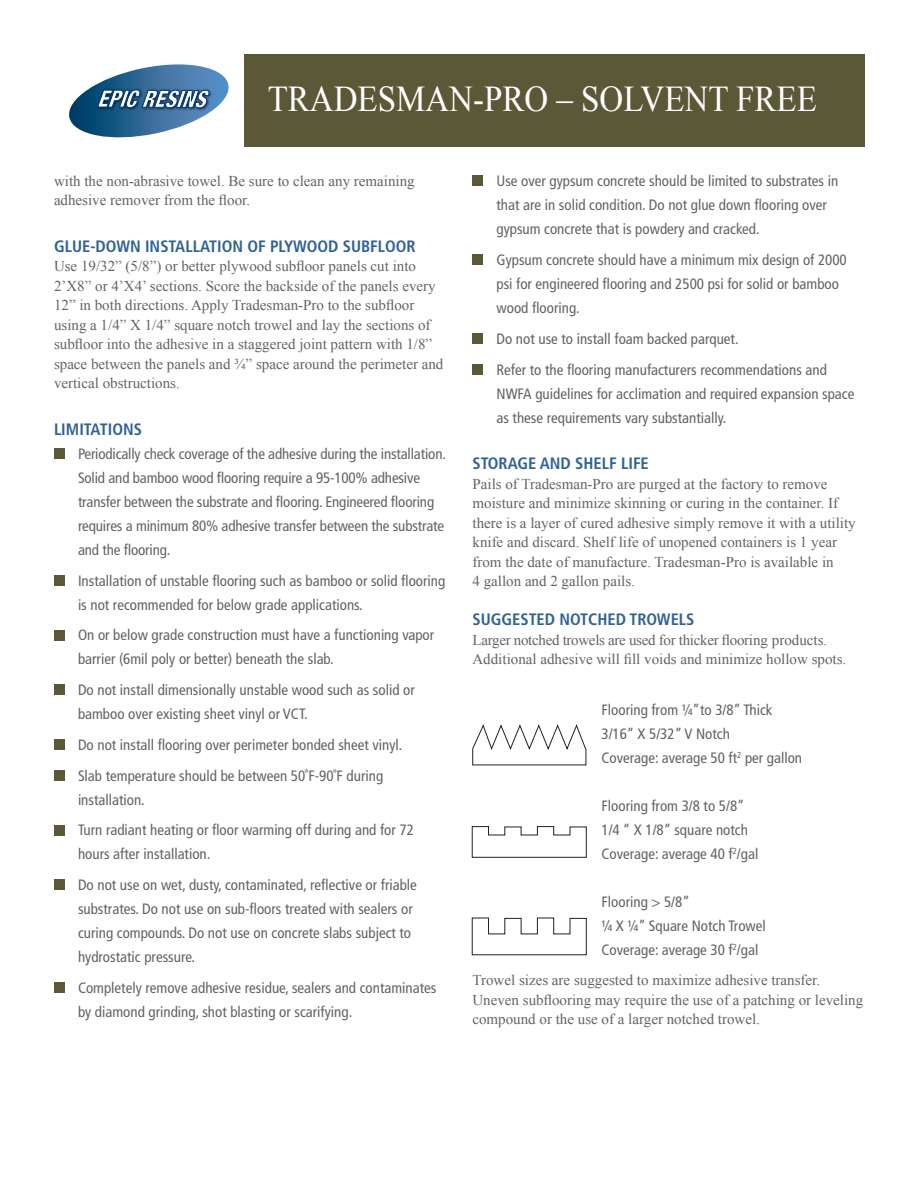
<style>
.page{position:relative;width:918px;height:1188px;background:#fff}
.page>*{position:absolute;margin:0;border:0;box-sizing:border-box;transform-origin:0 0}
.t1{font:36.3px "Times New Roman";color:#fff;scale:.91 1}
.t2{font:700 condensed 16.5px "Frutiger";color:#306295}
.t3{font:condensed 15px/24px "Frutiger";color:#636366}
.t4{font:15px/19.5px "Times New Roman";color:#636366}
</style>
<div class="page">
<div style="left:54px;top:448px;width:11px;height:11px;background:#5a5836"></div>
<div style="left:54px;top:575px;width:11px;height:11px;background:#5a5836"></div>
<div style="left:54px;top:630px;width:11px;height:10px;background:#5a5836"></div>
<div style="left:54px;top:684px;width:11px;height:11px;background:#5a5836"></div>
<div style="left:54px;top:739px;width:11px;height:11px;background:#5a5836"></div>
<div style="left:54px;top:770px;width:11px;height:11px;background:#5a5836"></div>
<div style="left:54px;top:825px;width:11px;height:10px;background:#5a5836"></div>
<div style="left:54px;top:879px;width:11px;height:11px;background:#5a5836"></div>
<div style="left:54px;top:982px;width:11px;height:11px;background:#5a5836"></div>
<div style="left:472px;top:176px;width:11px;height:10px;background:#5a5836"></div>
<div style="left:472px;top:254px;width:11px;height:11px;background:#5a5836"></div>
<div style="left:472px;top:333px;width:11px;height:11px;background:#5a5836"></div>
<div style="left:472px;top:364px;width:11px;height:11px;background:#5a5836"></div>
<div style="left:244px;top:54px;width:622px;height:92px;background:#5a5836"></div>
<svg style="left:472px;top:725px;width:114px;height:40px"></svg>
<svg style="left:472px;top:826px;width:115px;height:32px"></svg>
<svg style="left:472px;top:917px;width:115px;height:39px"></svg>
<svg style="left:69px;top:64px;width:160px;height:74px"></svg>
<h1 class="t1" style="left:268px;top:74px;width:559px">Tradesman-Pro – SOLVENT FREE</h1>
<p class="t4" style="left:54px;top:171px;width:362px">with the non-abrasive towel. Be sure to clean any remaining adhesive remover from the floor.</p>
<p class="t2" style="left:54px;top:236px;width:363px">GLUE-DOWN INSTALLATION OF PLYWOOD SUBFLOOR</p>
<p class="t4" style="left:54px;top:256px;width:391px">Use 19/32” (5/8”) or better plywood subfloor panels cut into 2’X8” or 4’X4’ sections. Score the backside of the panels every 12” in both directions. Apply Tradesman-Pro to the subfloor using a 1/4” X 1/4” square notch trowel and lay the sections of subfloor into the adhesive in a staggered joint pattern with 1/8” space between the panels and ¾” space around the perimeter and vertical obstructions.</p>
<p class="t2" style="left:54px;top:419px;width:89px">LIMITATIONS</p>
<p class="t3" style="left:78px;top:442px;width:370px">Periodically check coverage of the adhesive during the installation.<br>Solid and bamboo wood flooring require a 95-100% adhesive transfer between the substrate and flooring. Engineered flooring requires a minimum 80% adhesive transfer between the substrate and the flooring.</p>
<p class="t3" style="left:78px;top:569px;width:369px">Installation of unstable flooring such as bamboo or solid flooring is not recommended for below grade applications.</p>
<p class="t3" style="left:78px;top:623px;width:358px">On or below grade construction must have a functioning vapor barrier (6mil poly or better) beneath the slab.</p>
<p class="t3" style="left:78px;top:678px;width:338px">Do not install dimensionally unstable wood such as solid or bamboo over existing sheet vinyl or VCT.</p>
<p class="t3" style="left:78px;top:729px;width:326px;line-height:30.8px">Do not install flooring over perimeter bonded sheet vinyl.<br>Slab temperature should be between 50˚F-90˚F during</p>
<p class="t3" style="left:78px;top:784px;width:337px;line-height:30.8px">installation.<br>Turn radiant heating or floor warming off during and for 72</p>
<p class="t3" style="left:78px;top:839px;width:340px;line-height:30.8px">hours after installation.<br>Do not use on wet, dusty, contaminated, reflective or friable</p>
<p class="t3" style="left:78px;top:897px;width:336px;text-align:justify">substrates. Do not use on sub-floors treated with sealers or curing compounds. Do not use on concrete slabs subject to hydrostatic pressure.</p>
<p class="t3" style="left:78px;top:976px;width:360px">Completely remove adhesive residue, sealers and contaminates by diamond grinding, shot blasting or scarifying.</p>
<p class="t3" style="left:496px;top:169px;width:343px">Use over gypsum concrete should be limited to substrates in that are in solid condition. Do not glue down flooring over gypsum concrete that is powdery and cracked.</p>
<p class="t3" style="left:496px;top:248px;width:352px">Gypsum concrete should have a minimum mix design of 2000 psi for engineered flooring and 2500 psi for solid or bamboo wood flooring.</p>
<p class="t3" style="left:496px;top:323px;width:332px;line-height:30.8px">Do not use to install foam backed parquet.<br>Refer to the flooring manufacturers recommendations and</p>
<p class="t3" style="left:496px;top:381px;width:359px">NWFA guidelines for acclimation and required expansion space as these requirements vary substantially.</p>
<p class="t2" style="left:472px;top:454px;width:178px">STORAGE AND SHELF LIFE</p>
<p class="t4" style="left:472px;top:474px;width:385px">Pails of Tradesman-Pro are purged at the factory to remove moisture and minimize skinning or curing in the container. If there is a layer of cured adhesive simply remove it with a utility knife and discard. Shelf life of unopened containers is 1 year from the date of manufacture. Tradesman-Pro is available in<br>4 gallon and 2 gallon pails.</p>
<p class="t2" style="left:472px;top:610px;width:224px">SUGG ESTED NOTCHED TROWELS</p>
<p class="t4" style="left:472px;top:630px;width:375px">Larger notched trowels are used for thicker flooring products.<br>Additional adhesive will fill voids and minimize hollow spots.</p>
<p class="t3" style="left:602px;top:698px;width:202px">Flooring from ¼”to 3/8” Thick<br>3/16” X 5/32” V Notch<br>Coverage: average 50 ft<sup>2</sup> per gallon</p>
<p class="t3" style="left:601px;top:794px;width:158px">Flooring from 3/8 to 5/8”<br>1/4 “ X 1/8” square notch<br>Coverage: average 40 f<sup>2</sup>/gal</p>
<p class="t3" style="left:601px;top:890px;width:166px">Flooring &gt; 5/8”<br>¼ X ¼” Square Notch Trowel<br>Coverage: average 30 f<sup>2</sup>/gal</p>
<p class="t4" style="left:472px;top:970px;width:392px">Trowel sizes are suggested to maximize adhesive transfer.<br>Uneven subflooring may require the use of a patching or leveling compound or the use of a larger notched trowel.</p>
</div>
